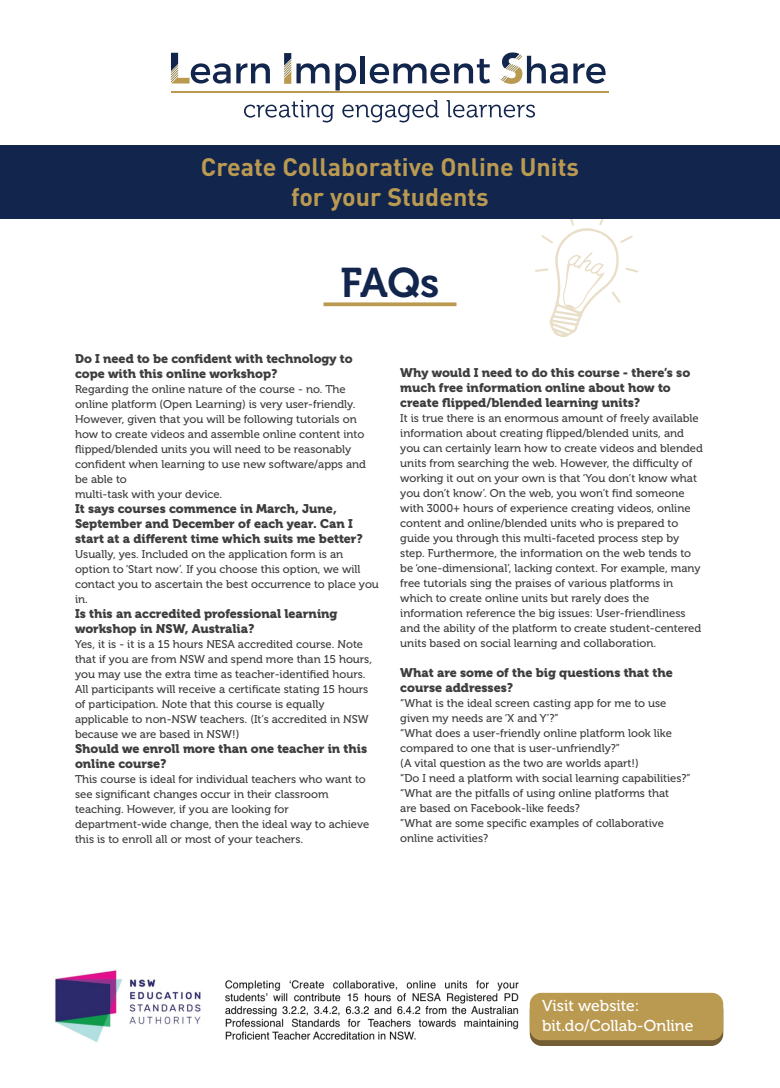
<style>
.page{position:relative;width:780px;height:1088px;background:#fff}
.page>*{position:absolute;margin:0;border:0;box-sizing:border-box;transform-origin:0 0}
.t1{font:41.25px "Museo 700";color:#12254c}
.t2{font:700 25px/30px "DIN";color:#ba9a51;text-align:center}
.t3{font:15.75px/19.6px "Museo 500";color:#fff}
.t4{font:12.5px/15px "Museo 900";color:#3e3e3f}
.t5{font:11.25px/15px "Museo 500";color:#3e3e3f}
</style>
<div class="page">
<svg style="left:535px;top:218px;width:103px;height:119px"></svg>
<svg style="left:171px;top:53px;width:59px;height:31px"></svg>
<svg style="left:236px;top:63px;width:34px;height:20px"></svg>
<svg style="left:284px;top:53px;width:45px;height:31px"></svg>
<svg style="left:335px;top:63px;width:21px;height:28px"></svg>
<hr style="left:361px;top:56px;width:4px;height:27px;background:#12254c">
<svg style="left:370px;top:59px;width:120px;height:25px"></svg>
<svg style="left:501px;top:52px;width:66px;height:32px"></svg>
<svg style="left:573px;top:63px;width:33px;height:20px"></svg>
<hr style="left:171px;top:91px;width:437px;height:2px;background:#ba9a51">
<svg style="left:244px;top:100px;width:90px;height:22px"></svg>
<svg style="left:342px;top:100px;width:97px;height:22px"></svg>
<svg style="left:446px;top:100px;width:89px;height:18px"></svg>
<div style="left:0;top:145px;width:780px;height:73px;background:#12254c"></div>
<svg style="left:323px;top:302px;width:133px;height:4px"></svg>
<div style="left:529px;top:998px;width:194px;height:48px;background:linear-gradient(to right,#7b6539,#776032);border-radius:12px"></div>
<div style="left:529px;top:993px;width:194px;height:47px;background:#ba9a51;border-radius:11px"></div>
<img style="left:55px;top:970px;width:464px;height:73px">
<h2 class="t2" style="left:201px;top:151px;width:379px">Create Collaborative Online Units for your Students</h2>
<h1 class="t1" style="left:340px;top:260px;width:101px">FAQs</h1>
<p class="t4" style="left:75px;top:351px;width:279px">Do I need to be confident with technology to cope with this online workshop?</p>
<p class="t5" style="left:75px;top:382px;width:292px">Regarding the online nature of the course - no. The online platform (Open Learning) is very user-friendly.<br>However, given that you will be following tutorials on how to create videos and assemble online content into flipped/blended units you will need to be reasonably confident when learning to use new software/apps and be able to<br>multi-task with your device.</p>
<p class="t4" style="left:75px;top:501px;width:289px">It says courses commence in March, June,<br>September and December of each year. Can I start at a different time which suits me better?</p>
<p class="t5" style="left:75px;top:547px;width:305px">Usually, yes. Included on the application form is an option to ‘Start now’. If you choose this option, we will contact you to ascertain the best occurrence to place you in.</p>
<p class="t4" style="left:75px;top:606px;width:264px">Is this an accredited professional learning workshop in NSW, Australia?</p>
<p class="t5" style="left:75px;top:637px;width:298px">Yes, it is - it is a 15 hours NESA accredited course. Note that if you are from NSW and spend more than 15 hours, you may use the extra time as teacher-identified hours.<br>All participants will receive a certificate stating 15 hours of participation. Note that this course is equally applicable to non-NSW teachers. (It’s accredited in NSW because we are based in NSW!)</p>
<p class="t4" style="left:75px;top:741px;width:293px">Should we enroll more than one teacher in this online course?</p>
<p class="t5" style="left:75px;top:772px;width:296px">This course is ideal for individual teachers who want to see significant changes occur in their classroom teaching. However, if you are looking for department-wide change, then the ideal way to achieve this is to enroll all or most of your teachers.</p>
<p class="t4" style="left:400px;top:365px;width:291px">Why would I need to do this course - there’s so much free information online about how to create flipped/blended learning units?</p>
<p class="t5" style="left:400px;top:410px;width:304px">It is true there is an enormous amount of freely available information about creating flipped/blended units, and you can certainly learn how to create videos and blended units from searching the web. However, the difficulty of working it out on your own is that ‘You don’t know what you don’t know’. On the web, you won’t find someone with 3000+ hours of experience creating videos, online content and online/blended units who is prepared to guide you through this multi-faceted process step by step. Furthermore, the information on the web tends to be ‘one-dimensional’, lacking context. For example, many free tutorials sing the praises of various platforms in which to create online units but rarely does the information reference the big issues: User-friendliness and the ability of the platform to create student-centered units based on social learning and collaboration.</p>
<p class="t4" style="left:400px;top:665px;width:274px">What are some of the big questions that the course addresses?</p>
<p class="t5" style="left:400px;top:695px;width:292px">“What is the ideal screen casting app for me to use given my needs are ‘X and Y’?”<br>“What does a user-friendly online platform look like compared to one that is user-unfriendly?”<br>(A vital question as the two are worlds apart!)<br>“Do I need a platform with social learning capabilities?” “What are the pitfalls of using online platforms that<br>are based on Facebook-like feeds?<br>”What are some specific examples of collaborative online activities?</p>
<h3 class="t3" style="left:542px;top:996px;width:153px">Visit website: bit.do/Collab-Online</h3>
</div>
